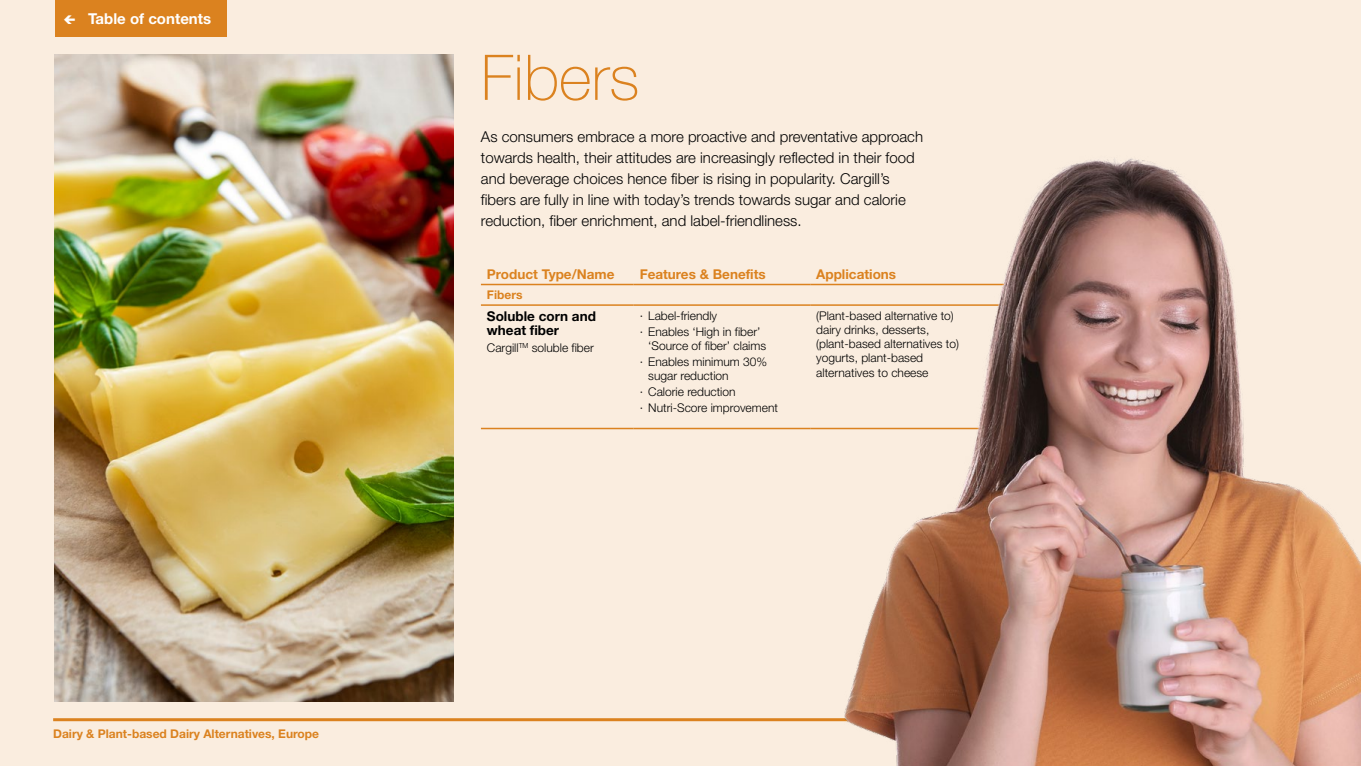
<style>
.page{position:relative;width:1361px;height:766px;background:#fff}
.page>*{position:absolute;margin:0;border:0;box-sizing:border-box;transform-origin:0 0}
.t1{font:100 63px "Helvetica Neue LT Std";color:#db821f}
.t2{font:300 15px/21px "Helvetica Neue LT Std";color:#000}
.t3{font:700 15px "Helvetica Neue LT Std";color:#fff}
.t4{font:700 13.5px "Helvetica Neue LT Std";color:#db821f}
.t5{font:700 13.5px/14.2px "Helvetica Neue LT Std";color:#000}
.t6{font:300 12px/15.9px "Helvetica Neue LT Std";color:#000}
.t7{font:700 12px "Helvetica Neue LT Std";color:#db821f}
</style>
<div class="page">
<div style="left:0;top:0;width:1361px;height:765px;background:#faeddf"></div>
<hr style="left:53px;top:718px;width:1257px;height:3px;background:#db821f">
<div style="left:55px;top:0;width:172px;height:36px;background:#db821f"></div>
<img style="left:55px;top:55px;width:399px;height:646px">
<hr style="left:481px;top:284px;width:153px;height:1px;background:#db821f">
<hr style="left:634px;top:284px;width:176px;height:1px;background:#db821f">
<hr style="left:810px;top:284px;width:200px;height:1px;background:#db821f">
<hr style="left:481px;top:304px;width:153px;height:2px;background:#db821f">
<hr style="left:634px;top:304px;width:176px;height:2px;background:#db821f">
<hr style="left:810px;top:304px;width:200px;height:2px;background:#db821f">
<hr style="left:481px;top:427px;width:153px;height:2px;background:#db821f">
<hr style="left:634px;top:427px;width:176px;height:2px;background:#db821f">
<hr style="left:810px;top:427px;width:200px;height:2px;background:#db821f">
<img style="left:828px;top:158px;width:533px;height:607px">
<p class="t3" style="left:88px;top:9px;width:125px">Table of contents</p>
<p class="t7" style="left:53px;top:726px;width:267px">Dairy &amp; Plant-based Dairy Alternatives, Europe</p>
<h1 class="t1" style="left:481px;top:41px;width:160px">Fibers</h1>
<p class="t2" style="left:481px;top:126px;width:444px">As consumers embrace a more proactive and preventative approach towards health, their attitudes are increasingly reflected in their food and beverage choices hence fiber is rising in popularity. Cargill’s fibers are fully in line with today’s trends towards sugar and calorie reduction, fiber enrichment, and label-friendliness.</p>
<p class="t4" style="left:487px;top:265px;width:129px">Product Type/Name</p>
<p class="t4" style="left:640px;top:265px;width:128px">Features &amp; Benefits</p>
<p class="t4" style="left:816px;top:265px;width:81px">Applications</p>
<p class="t7" style="left:487px;top:287px;width:37px">Fibers</p>
<p class="t5" style="left:487px;top:308px;width:110px">Soluble corn and wheat fiber</p>
<p class="t6" style="left:487px;top:340px;width:108px">Cargill<sup>TM</sup> soluble fiber</p>
<p class="t6" style="left:816px;top:308px;width:144px;line-height:14.2px">(Plant-based alternative to) dairy drinks, desserts, (plant-based alternatives to) yogurts, plant-based alternatives to cheese</p>
<p class="t6" style="left:640px;top:307px;width:122px">∙ Label-friendly<br>∙ Enables ‘High in fiber’</p>
<p class="t6" style="left:640px;top:337px;width:129px;text-align:right">‘Source of fiber’ claims<br>∙ Enables minimum 30%</p>
<p class="t6" style="left:640px;top:367px;width:140px;text-indent:9px">sugar reduction<br>∙ Calorie reduction<br>∙ Nutri-Score improvement</p>
</div>
